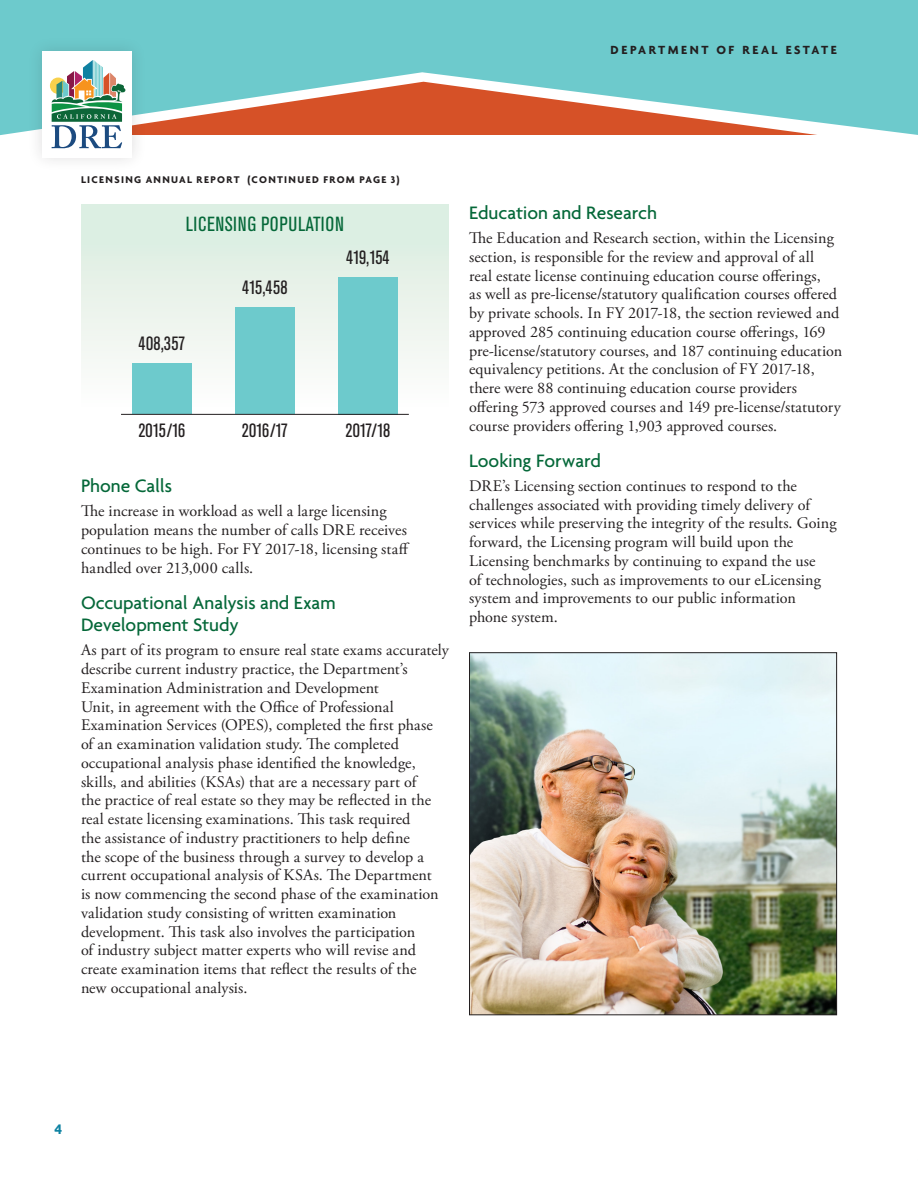
<style>
.page{position:relative;width:918px;height:1188px;background:#fff}
.page>*{position:absolute;margin:0;border:0;box-sizing:border-box;transform-origin:0 0}
.Disciplinary_Chart_T{font:condensed 20.25px "Akzidenz Grotesk BE";letter-spacing:.02em;color:#056839}
.Level_2_Head{font:500 19.5px/22.5px "Agenda";letter-spacing:-.005em;color:#056839}
.Disciplinary_Chart_T-2{font:condensed 19.05px "Akzidenz Grotesk BE";color:#231f20}
.Body{font:16.2px/18.8px "Adobe Garamond Pro";letter-spacing:.005em;color:#231f20}
.t1{font:700 15px "Agenda";color:#0e82a2}
.t2{font:700 12.75px "Agenda";letter-spacing:.2em;color:#231f20}
.CONTINUED_TEXT{font:700 10.5px "Agenda";letter-spacing:.125em;color:#231f20}
</style>
<div class="page">
<div style="left:0;top:0;width:918px;height:136px;background:#6dcacc"></div>
<div style="left:27px;top:35px;width:120px;height:138px;background:#231f20;opacity:.15"></div>
<div style="left:42px;top:51px;width:90px;height:106px;background:#fff"></div>
<svg style="left:51px;top:60px;width:766px;height:88px"></svg>
<div style="left:81px;top:204px;width:368px;height:232px;background:linear-gradient(to bottom,#d8ecde,#fff)"></div>
<div style="left:132px;top:364px;width:60px;height:50px;background:#6dcacc"></div>
<div style="left:235px;top:307px;width:60px;height:107px;background:#6dcacc"></div>
<div style="left:338px;top:277px;width:60px;height:137px;background:#6dcacc"></div>
<hr style="left:121px;top:414px;width:288px;height:1px;background:#231f20">
<img style="left:471px;top:654px;width:364px;height:359px">
<div style="left:469px;top:652px;width:368px;height:363px;border:1px solid #231f20"></div>
<p class="t2" style="left:611px;top:42px;width:228px">DEPARTMENT OF REAL ESTATE</p>
<p class="CONTINUED_TEXT" style="left:81px;top:174px;width:320px">LICENSING ANNUAL REPORT (CONTINUED FROM PAGE 3)</p>
<p class="Disciplinary_Chart_T" style="left:186px;top:213px;width:159px">LICENSING POPULATION</p>
<p class="Disciplinary_Chart_T-2" style="left:139px;top:333px;width:48px">408,357</p>
<p class="Disciplinary_Chart_T-2" style="left:242px;top:277px;width:47px">415,458</p>
<p class="Disciplinary_Chart_T-2" style="left:346px;top:247px;width:45px">419,154</p>
<p class="Disciplinary_Chart_T-2" style="left:139px;top:420px;width:48px">2015/16</p>
<p class="Disciplinary_Chart_T-2" style="left:242px;top:420px;width:48px">2016/17</p>
<p class="Disciplinary_Chart_T-2" style="left:346px;top:420px;width:46px">2017/18</p>
<p class="Level_2_Head" style="left:81px;top:474px;width:93px">Phone Calls</p>
<p class="Body" style="left:81px;top:502px;width:330px">The increase in workload as well a large licensing population means the number of calls DRE receives continues to be high. For FY 2017-18, licensing staff handled over 213,000 calls.</p>
<p class="Level_2_Head" style="left:81px;top:591px;width:256px">Occupational Analysis and Exam<br>Development Study</p>
<p class="Body" style="left:81px;top:641px;width:369px">As part of its program to ensure real state exams accurately describe current industry practice, the Department’s Examination Administration and Development<br>Unit, in agreement with the Office of Professional Examination Services (OPES), completed the first phase of an examination validation study. The completed occupational analysis phase identified the knowledge, skills, and abilities (KSAs) that are a necessary part of<br>the practice of real estate so they may be reflected in the real estate licensing examinations. This task required<br>the assistance of industry practitioners to help define<br>the scope of the business through a survey to develop a current occupational analysis of KSAs. The Department<br>is now commencing the second phase of the examination validation study consisting of written examination development. This task also involves the participation<br>of industry subject matter experts who will revise and create examination items that reflect the results of the<br>new occupational analysis.</p>
<p class="Level_2_Head" style="left:469px;top:201px;width:189px">Education and Research</p>
<p class="Body" style="left:469px;top:229px;width:375px">The Education and Research section, within the Licensing section, is responsible for the review and approval of all<br>real estate license continuing education course offerings,<br>as well as pre-license/statutory qualification courses offered by private schools. In FY 2017-18, the section reviewed and approved 285 continuing education course offerings, 169 pre-license/statutory courses, and 187 continuing education equivalency petitions. At the conclusion of FY 2017-18, there were 88 continuing education course providers offering 573 approved courses and 149 pre-license/statutory course providers offering 1,903 approved courses.</p>
<p class="Level_2_Head" style="left:469px;top:449px;width:133px">Looking Forward</p>
<p class="Body" style="left:469px;top:477px;width:369px">DRE’s Licensing section continues to respond to the challenges associated with providing timely delivery of services while preserving the integrity of the results. Going forward, the Licensing program will build upon the Licensing benchmarks by continuing to expand the use<br>of technologies, such as improvements to our eLicensing system and improvements to our public information phone system.</p>
<p class="t1" style="left:54px;top:1120px;width:9px">4</p>
</div>
